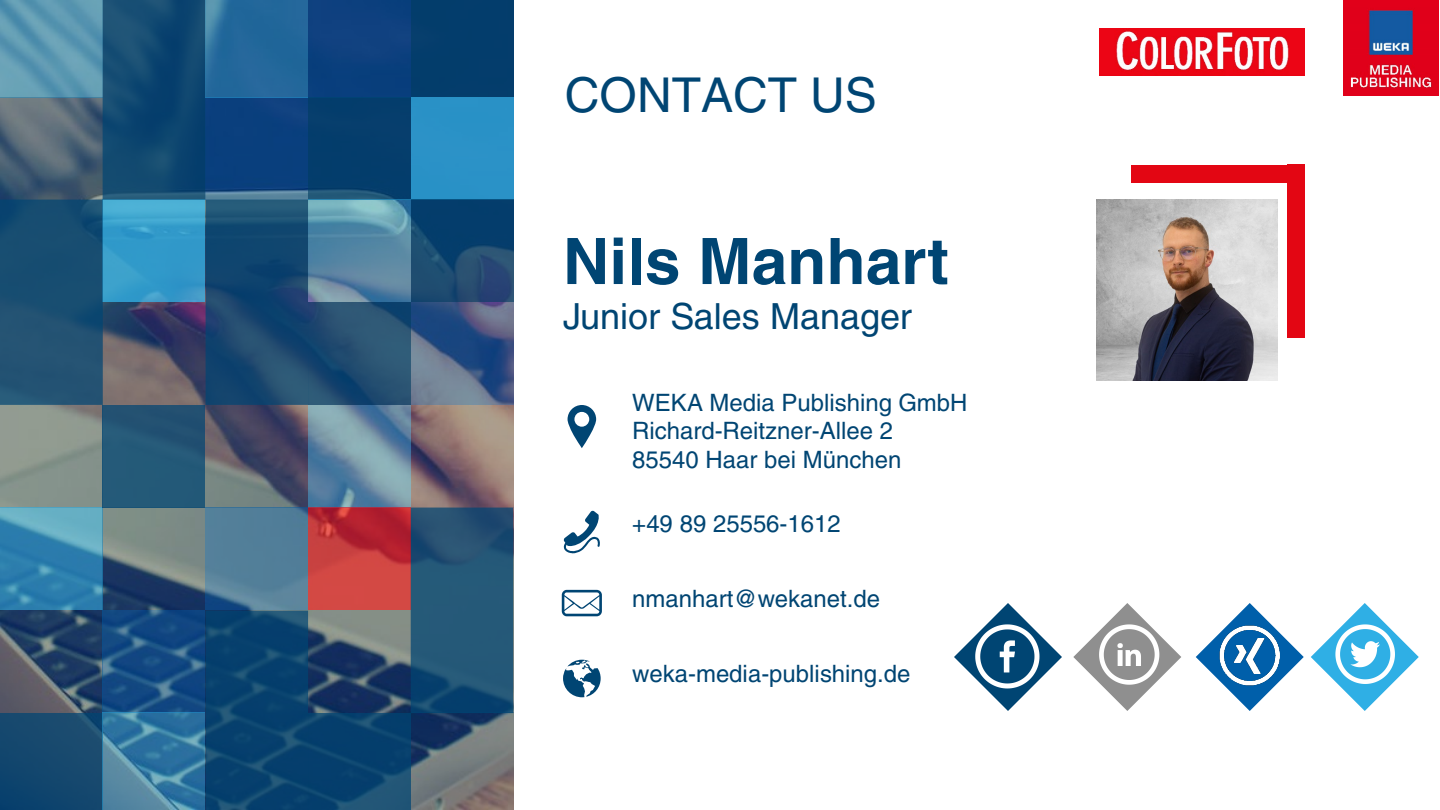
<style>
.page{position:relative;width:1440px;height:810px;background:#fff}
.page>*{position:absolute;margin:0;border:0;box-sizing:border-box;transform-origin:0 0}
.t1{font:700 64.05px "Helvetica LT Std";color:#004573}
.t2{font:48px "Helvetica LT Std";color:#004573}
.t3{font:36px "Helvetica LT Std";color:#004573}
.t4{font:24px "Helvetica LT Std";color:#004573}
</style>
<div class="page">
<img style="left:1096px;top:200px;width:181px;height:181px">
<div style="left:308px;top:713px;width:103px;height:97px;background:#004573;opacity:.8"></div>
<div style="left:411px;top:0;width:102px;height:97px;background:#033d6c"></div>
<div style="left:0;top:405px;width:103px;height:103px;background:#88948c"></div>
<div style="left:0;top:508px;width:103px;height:102px;background:#2eaee4;opacity:.6"></div>
<div style="left:0;top:610px;width:103px;height:103px;background:#004573;opacity:.3"></div>
<div style="left:0;top:713px;width:103px;height:97px;background:#004573;opacity:.8"></div>
<div style="left:103px;top:405px;width:102px;height:103px;background:#245978"></div>
<div style="left:103px;top:508px;width:102px;height:102px;background:#004573;opacity:.3"></div>
<div style="left:103px;top:610px;width:102px;height:103px;background:#005faa;opacity:.5"></div>
<div style="left:103px;top:713px;width:102px;height:97px;background:#2eaee4;opacity:.5"></div>
<svg style="left:0;top:0;width:308px;height:405px;background:#2a5c82"></svg>
<div style="left:205px;top:405px;width:103px;height:103px;background:#004573;opacity:.3"></div>
<div style="left:205px;top:508px;width:103px;height:102px;background:#005faa;opacity:.5"></div>
<svg style="left:205px;top:610px;width:103px;height:200px;background:#0a426e"></svg>
<div style="left:308px;top:0;width:103px;height:97px;background:#0d407e"></div>
<div style="left:308px;top:97px;width:103px;height:103px;background:#004573;opacity:.8"></div>
<div style="left:308px;top:200px;width:103px;height:102px;background:#2eaee4;opacity:.5"></div>
<div style="left:308px;top:302px;width:103px;height:103px;background:#004573;opacity:.8"></div>
<div style="left:308px;top:405px;width:103px;height:103px;background:#2eaee4;opacity:.5"></div>
<div style="left:308px;top:508px;width:103px;height:102px;background:#e30613;opacity:.6"></div>
<div style="left:308px;top:610px;width:103px;height:103px;background:#004573;opacity:.3"></div>
<div style="left:411px;top:97px;width:102px;height:103px;background:#2a91c7"></div>
<div style="left:411px;top:200px;width:102px;height:102px;background:#004573;opacity:.8"></div>
<div style="left:411px;top:302px;width:102px;height:103px;background:#005faa;opacity:.5"></div>
<div style="left:411px;top:405px;width:102px;height:103px;background:#004573;opacity:.3"></div>
<svg style="left:411px;top:508px;width:102px;height:205px;background:#205274"></svg>
<div style="left:411px;top:713px;width:102px;height:97px;background:#004573;opacity:.3"></div>
<svg style="left:568px;top:405px;width:28px;height:43px"></svg>
<svg style="left:562px;top:590px;width:40px;height:26px"></svg>
<svg style="left:563px;top:660px;width:38px;height:37px"></svg>
<svg style="left:563px;top:511px;width:37px;height:42px"></svg>
<div style="left:1132px;top:165px;width:173px;height:17px;background:#e30613"></div>
<div style="left:1287px;top:165px;width:18px;height:173px;background:#e30613"></div>
<img style="left:1343px;top:1px;width:95px;height:95px">
<svg style="left:1073px;top:603px;width:108px;height:108px"></svg>
<svg style="left:1196px;top:603px;width:108px;height:108px"></svg>
<svg style="left:954px;top:603px;width:108px;height:108px"></svg>
<svg style="left:1311px;top:603px;width:108px;height:108px"></svg>
<img style="left:1218px;top:624px;width:63px;height:63px">
<img style="left:1100px;top:29px;width:205px;height:47px">
<h2 class="t2" style="left:565px;top:67px;width:314px">CONTACT US</h2>
<p class="t1" style="left:563px;top:222px;width:387px">Nils Manhart</p>
<p class="t3" style="left:563px;top:296px;width:350px">Junior Sales Manager</p>
<p class="t4" style="left:632px;top:388px;width:337px">WEKA Media Publishing GmbH</p>
<p class="t4" style="left:632px;top:417px;width:262px">Richard-Reitzner-Allee 2</p>
<p class="t4" style="left:632px;top:446px;width:271px">85540 Haar bei München</p>
<p class="t4" style="left:632px;top:510px;width:210px">+49 89 25556-1612</p>
<p class="t4" style="left:632px;top:585px;width:249px">nmanhart@wekanet.de</p>
<p class="t4" style="left:632px;top:660px;width:280px">weka-media-publishing.de</p>
</div>
